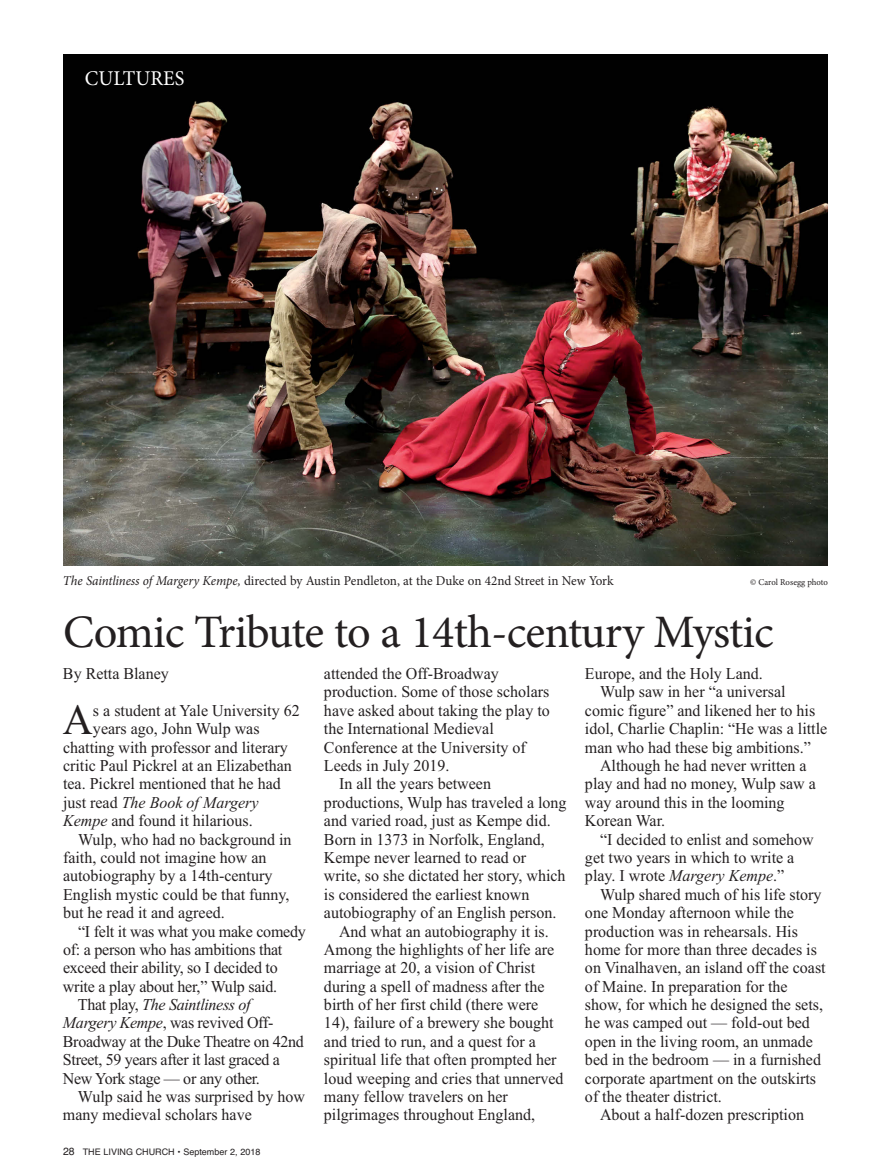
<style>
.page{position:relative;width:891px;height:1175px;background:#fff}
.page>*{position:absolute;margin:0;border:0;box-sizing:border-box;transform-origin:0 0}
.t1{font:46.5px "Minion Pro";letter-spacing:-.02em;color:#231f20}
.t2{font:43.05px "Times New Roman";color:#231f20}
.t3{font:21px "Minion Pro";color:#fff}
.t4{font:16.5px "Times New Roman";color:#231f20}
.t5{font:16.5px "Times New Roman";letter-spacing:-.02em;color:#231f20}
.t6{font:italic 16.5px "Times New Roman";letter-spacing:-.02em;color:#231f20}
.t7{font:italic 16.5px "Times New Roman";color:#231f20}
.t8{font:13.5px "Minion Pro";color:#231f20}
.t9{font:9px "Helvetica";color:#231f20}
.t10{font:9px "Minion Pro";letter-spacing:-.005em;color:#231f20}
.s1{font-style:italic}
.s2{font-style:normal}
.s3{font-size:10.5px}
</style>
<div class="page">
<img style="left:63px;top:55px;width:765px;height:510px">
<p class="t3" style="left:85px;top:70px;width:101px">CULTURES</p>
<p class="t8" style="left:63px;top:575px;width:552px"><span class="s1">The Saintliness of Margery Kempe,</span> directed by Austin Pendleton, at the Duke on 42nd Street in New york</p>
<p class="t10" style="left:750px;top:578px;width:79px">© Carol Rosegg photo</p>
<h1 class="t1" style="left:63px;top:615px;width:712px">Comic Tribute to a 14th-century Mystic</h1>
<p class="t4" style="left:63px;top:663px;width:107px">By Retta Blaney</p>
<h2 class="t2" style="left:63px;top:694px;width:32px">A</h2>
<p class="t4" style="left:93px;top:700px;width:208px">s a student at Yale University 62</p>
<p class="t4" style="left:93px;top:719px;width:168px">years ago, John Wulp was</p>
<p class="t4" style="left:63px;top:737px;width:226px">chatting with professor and literary</p>
<p class="t4" style="left:63px;top:755px;width:230px">critic Paul Pickrel at an Elizabethan</p>
<p class="t4" style="left:63px;top:774px;width:219px">tea. Pickrel mentioned that he had</p>
<p class="t7" style="left:63px;top:792px;width:197px"><span class="s2">just read</span> The Book of Margery</p>
<p class="t4" style="left:63px;top:810px;width:191px"><span class="s1">Kempe</span> and found it hilarious.</p>
<p class="t4" style="left:78px;top:829px;width:215px">Wulp, who had no background in</p>
<p class="t4" style="left:63px;top:847px;width:205px">faith, could not imagine how an</p>
<p class="t4" style="left:63px;top:866px;width:211px">autobiography by a 14th-century</p>
<p class="t4" style="left:63px;top:884px;width:228px">English mystic could be that funny,</p>
<p class="t4" style="left:63px;top:902px;width:163px">but he read it and agreed.</p>
<p class="t4" style="left:78px;top:921px;width:229px">“I felt it was what you make comedy</p>
<p class="t4" style="left:63px;top:939px;width:221px">of: a person who has ambitions that</p>
<p class="t4" style="left:63px;top:958px;width:216px">exceed their ability, so I decided to</p>
<p class="t4" style="left:63px;top:976px;width:216px">write a play about her,” Wulp said.</p>
<p class="t6" style="left:78px;top:994px;width:174px"><span class="s2">That play,</span> The Saintliness of</p>
<p class="t5" style="left:63px;top:1013px;width:212px"><span class="s1">Margery Kempe</span>, was revived Off-</p>
<p class="t5" style="left:63px;top:1031px;width:242px">Broadway at the Duke Theatre on 42nd</p>
<p class="t5" style="left:63px;top:1049px;width:219px">Street, 59 years after it last graced a</p>
<p class="t5" style="left:63px;top:1068px;width:198px">New York stage — or any other.</p>
<p class="t4" style="left:78px;top:1086px;width:228px">Wulp said he was surprised by how</p>
<p class="t4" style="left:63px;top:1105px;width:190px">many medieval scholars have</p>
<p class="t9" style="left:63px;top:1146px;width:199px"><span class="s3">28</span> THe LIVInG CHURCH • september 2, 2018</p>
<p class="t4" style="left:324px;top:663px;width:176px">attended the Off-Broadway</p>
<p class="t4" style="left:324px;top:682px;width:227px">production. Some of those scholars</p>
<p class="t4" style="left:324px;top:700px;width:227px">have asked about taking the play to</p>
<p class="t4" style="left:324px;top:719px;width:171px">the International Medieval</p>
<p class="t4" style="left:324px;top:737px;width:203px">Conference at the University of</p>
<p class="t4" style="left:324px;top:755px;width:127px">Leeds in July 2019.</p>
<p class="t4" style="left:339px;top:774px;width:153px">In all the years between</p>
<p class="t4" style="left:324px;top:792px;width:244px">productions, Wulp has traveled a long</p>
<p class="t4" style="left:324px;top:810px;width:228px">and varied road, just as Kempe did.</p>
<p class="t4" style="left:324px;top:829px;width:222px">Born in 1373 in Norfolk, England,</p>
<p class="t4" style="left:324px;top:847px;width:204px">Kempe never learned to read or</p>
<p class="t4" style="left:324px;top:866px;width:243px">write, so she dictated her story, which</p>
<p class="t4" style="left:324px;top:884px;width:207px">is considered the earliest known</p>
<p class="t4" style="left:324px;top:902px;width:234px">autobiography of an English person.</p>
<p class="t4" style="left:339px;top:921px;width:211px">And what an autobiography it is.</p>
<p class="t4" style="left:324px;top:939px;width:232px">Among the highlights of her life are</p>
<p class="t4" style="left:324px;top:958px;width:213px">marriage at 20, a vision of Christ</p>
<p class="t4" style="left:324px;top:976px;width:222px">during a spell of madness after the</p>
<p class="t4" style="left:324px;top:994px;width:216px">birth of her first child (there were</p>
<p class="t4" style="left:324px;top:1013px;width:231px">14), failure of a brewery she bought</p>
<p class="t4" style="left:324px;top:1031px;width:214px">and tried to run, and a quest for a</p>
<p class="t4" style="left:324px;top:1049px;width:234px">spiritual life that often prompted her</p>
<p class="t4" style="left:324px;top:1068px;width:241px">loud weeping and cries that unnerved</p>
<p class="t4" style="left:324px;top:1086px;width:186px">many fellow travelers on her</p>
<p class="t4" style="left:324px;top:1105px;width:213px">pilgrimages throughout England,</p>
<p class="t4" style="left:585px;top:663px;width:179px">Europe, and the Holy Land.</p>
<p class="t4" style="left:600px;top:682px;width:187px">Wulp saw in her “a universal</p>
<p class="t4" style="left:585px;top:700px;width:232px">comic figure” and likened her to his</p>
<p class="t4" style="left:585px;top:719px;width:244px">idol, Charlie Chaplin: “He was a little</p>
<p class="t4" style="left:585px;top:737px;width:227px">man who had these big ambitions.”</p>
<p class="t4" style="left:600px;top:755px;width:208px">Although he had never written a</p>
<p class="t4" style="left:585px;top:774px;width:232px">play and had no money, Wulp saw a</p>
<p class="t4" style="left:585px;top:792px;width:201px">way around this in the looming</p>
<p class="t4" style="left:585px;top:810px;width:82px">Korean War.</p>
<p class="t4" style="left:600px;top:829px;width:215px">“I decided to enlist and somehow</p>
<p class="t4" style="left:585px;top:847px;width:211px">get two years in which to write a</p>
<p class="t4" style="left:585px;top:866px;width:201px">play. I wrote <span class="s1">Margery Kempe</span>.”</p>
<p class="t4" style="left:600px;top:884px;width:223px">Wulp shared much of his life story</p>
<p class="t4" style="left:585px;top:902px;width:210px">one Monday afternoon while the</p>
<p class="t4" style="left:585px;top:921px;width:214px">production was in rehearsals. His</p>
<p class="t4" style="left:585px;top:939px;width:234px">home for more than three decades is</p>
<p class="t4" style="left:585px;top:958px;width:242px">on Vinalhaven, an island off the coast</p>
<p class="t4" style="left:585px;top:976px;width:204px">of Maine. In preparation for the</p>
<p class="t4" style="left:585px;top:994px;width:240px">show, for which he designed the sets,</p>
<p class="t4" style="left:585px;top:1013px;width:226px">he was camped out — fold-out bed</p>
<p class="t4" style="left:585px;top:1031px;width:230px">open in the living room, an unmade</p>
<p class="t4" style="left:585px;top:1049px;width:238px">bed in the bedroom — in a furnished</p>
<p class="t4" style="left:585px;top:1068px;width:233px">corporate apartment on the outskirts</p>
<p class="t4" style="left:585px;top:1086px;width:138px">of the theater district.</p>
<p class="t4" style="left:600px;top:1105px;width:206px">About a half-dozen prescription</p>
</div>
